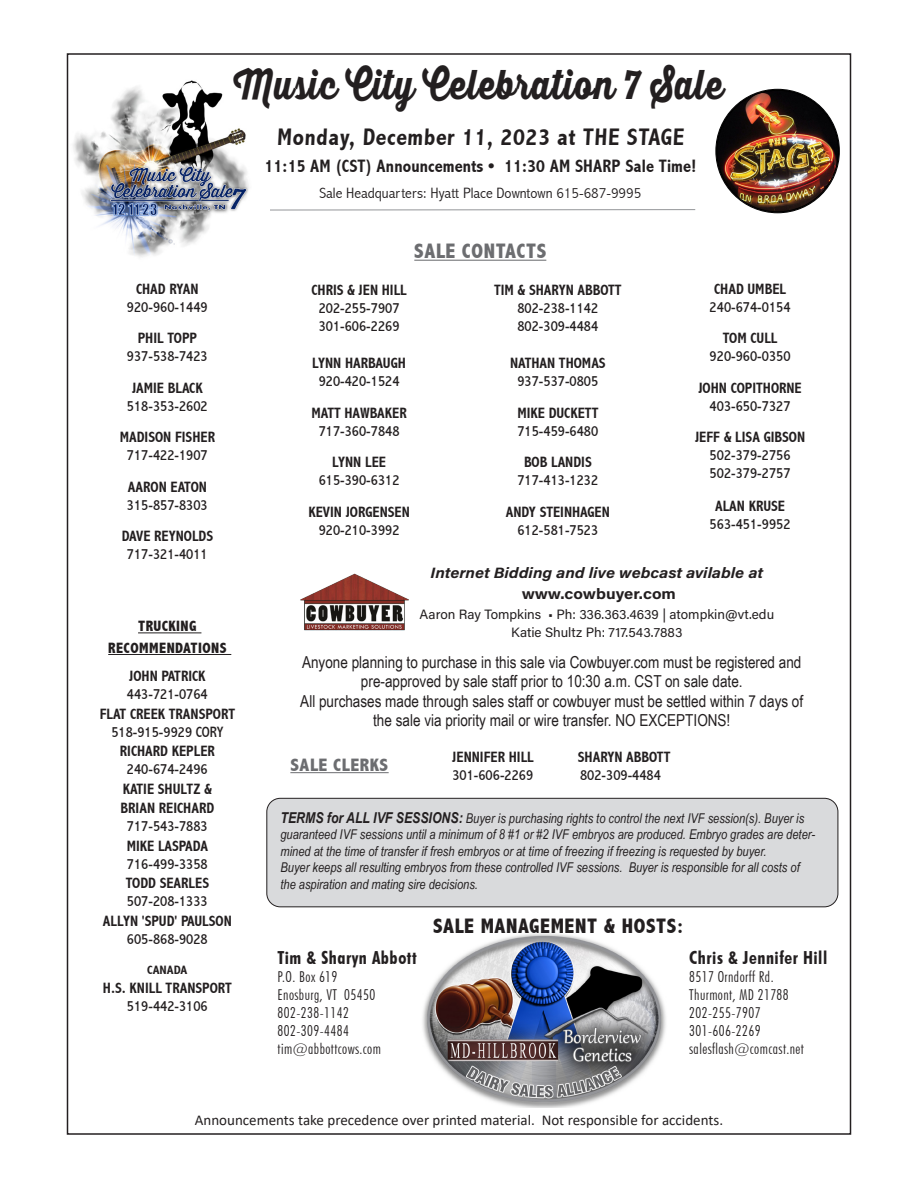
<style>
.page{position:relative;width:918px;height:1188px;background:#fff}
.page>*{position:absolute;margin:0;border:0;box-sizing:border-box;transform-origin:0 0}
.t1{font:40.5px "Thirsty Script Extrabold Demo";letter-spacing:.02em;color:#231f20;scale:.83 1}
.t2{font:700 condensed 24px "Abadi";color:#231f20}
.t3{font:800 condensed 21px "Abadi";letter-spacing:.03em;color:#231f20}
.t4{font:800 condensed 21px "Abadi";letter-spacing:.03em;color:#6c6d70}
.t5{font:700 condensed 18px "Abadi";letter-spacing:.01em;color:#231f20}
.t6{font:700 condensed 18px "Futura BT";letter-spacing:.03em;color:#231f20}
.t7{font:800 condensed 18px "Abadi";letter-spacing:.03em;color:#6c6d70;scale:1.05 1}
.t8{font:16.5px/19.5px "Arial Narrow";color:#231f20;text-align:center}
.t9{font:condensed 15px "Abadi";color:#231f20}
.t10{font:700 condensed 15px "Abadi";color:#231f20}
.t11{font:300 condensed 15px "Futura BT";letter-spacing:.03em;color:#231f20}
.t12{font:15px "Calibri";color:#231f20}
.t13{font:300 condensed 15px "Abadi";color:#231f20;scale:1.1 1}
.t14{font:italic 700 15px "Acumin Pro";color:#231f20;scale:1.1 1}
.t15{font:800 condensed 15px "Abadi";letter-spacing:.03em;color:#231f20}
.t16{font:700 15px "Acumin Pro";color:#231f20;scale:1.1 1}
.t17{font:italic 13.5px/16.5px "Arial Narrow";color:#231f20}
.t18{font:13.5px "Acumin Pro";color:#231f20}
.t19{font:700 condensed 12.15px "Abadi";color:#231f20;scale:1.11 1}
.s1{font-weight:700;font-size:15px}
</style>
<div class="page">
<img style="left:300px;top:573px;width:109px;height:58px">
<hr style="left:414px;top:260px;width:132px;height:1px;background:#6c6d70">
<img style="left:66px;top:66px;width:183px;height:205px">
<img style="left:422px;top:933px;width:244px;height:175px">
<hr style="left:138px;top:633px;width:63px;height:1px;background:#231f20">
<hr style="left:108px;top:654px;width:123px;height:1px;background:#231f20">
<hr style="left:270px;top:209px;width:425px;height:1px;background:#939598">
<img style="left:716px;top:90px;width:123px;height:122px;border-radius:61px">
<hr style="left:290px;top:772px;width:99px;height:1px;background:#6c6d70">
<div style="left:267px;top:798px;width:571px;height:109px;background:#d9dadc;border-radius:13px"></div>
<div style="left:267px;top:798px;width:571px;height:109px;border:1px solid #231f20;border-radius:13px"></div>
<p class="t1" style="left:236px;top:54px;width:590px">Music City Celebration 7 Sale</p>
<p class="t2" style="left:277px;top:123px;width:410px">Monday, December 11, 2023 at THE STAGE</p>
<p class="t5" style="left:265px;top:156px;width:433px">11:15 AM (CST) Announcements • 11:30 AM SHARP Sale Time!</p>
<p class="t13" style="left:319px;top:184px;width:294px">Sale Headquarters: Hyatt Place Downtown 615-687-9995</p>
<p class="t10" style="left:136px;top:280px;width:64px">CHAD RYAN</p>
<p class="t9" style="left:127px;top:298px;width:82px">920-960-1449</p>
<p class="t10" style="left:138px;top:330px;width:61px">PHIL TOPP</p>
<p class="t9" style="left:127px;top:348px;width:82px">937-538-7423</p>
<p class="t10" style="left:132px;top:379px;width:72px">JAMIE BLACK</p>
<p class="t9" style="left:127px;top:397px;width:82px">518-353-2602</p>
<p class="t10" style="left:120px;top:429px;width:97px">MADISON FISHER</p>
<p class="t9" style="left:127px;top:447px;width:82px">717-422-1907</p>
<p class="t10" style="left:128px;top:478px;width:81px">AARON EATON</p>
<p class="t9" style="left:127px;top:496px;width:82px">315-857-8303</p>
<p class="t10" style="left:122px;top:528px;width:93px">DAVE REYNOLDS</p>
<p class="t9" style="left:127px;top:546px;width:82px">717-321-4011</p>
<p class="t15" style="left:138px;top:618px;width:60px">TRUCKING</p>
<p class="t15" style="left:108px;top:639px;width:120px">RECOMMENDATIONS</p>
<p class="t10" style="left:129px;top:668px;width:78px">JOHN PATRICK</p>
<p class="t9" style="left:127px;top:686px;width:82px">443-721-0764</p>
<p class="t10" style="left:100px;top:705px;width:137px">FLAT CREEK TRANSPORT</p>
<p class="t9" style="left:111px;top:723px;width:114px">518-915-9929 CORY</p>
<p class="t10" style="left:120px;top:743px;width:96px">RICHARD KEPLER</p>
<p class="t9" style="left:127px;top:761px;width:82px">240-674-2496</p>
<p class="t10" style="left:123px;top:780px;width:91px">KATIE SHULTZ &amp;</p>
<p class="t10" style="left:121px;top:800px;width:95px">BRIAN REICHARD</p>
<p class="t9" style="left:127px;top:818px;width:82px">717-543-7883</p>
<p class="t10" style="left:127px;top:837px;width:83px">MIKE LASPADA</p>
<p class="t9" style="left:127px;top:855px;width:82px">716-499-3358</p>
<p class="t10" style="left:126px;top:875px;width:85px">TODD SEARLES</p>
<p class="t9" style="left:127px;top:893px;width:82px">507-208-1333</p>
<p class="t10" style="left:103px;top:912px;width:130px">ALLYN 'SPUD' PAULSON</p>
<p class="t9" style="left:127px;top:930px;width:82px">605-868-9028</p>
<p class="t19" style="left:147px;top:963px;width:38px">CANADA</p>
<p class="t10" style="left:103px;top:980px;width:130px">H.S. KNILL TRANSPORT</p>
<p class="t9" style="left:127px;top:998px;width:82px">519-442-3106</p>
<p class="t4" style="left:414px;top:239px;width:133px">SALE CONTACTS</p>
<p class="t10" style="left:311px;top:281px;width:97px">CHRIS &amp; JEN HILL</p>
<p class="t9" style="left:319px;top:299px;width:82px">202-255-7907</p>
<p class="t9" style="left:319px;top:317px;width:82px">301-606-2269</p>
<p class="t10" style="left:312px;top:355px;width:95px">LYNN HARBAUGH</p>
<p class="t9" style="left:319px;top:373px;width:82px">920-420-1524</p>
<p class="t10" style="left:312px;top:404px;width:97px">MATT HAWBAKER</p>
<p class="t9" style="left:319px;top:422px;width:82px">717-360-7848</p>
<p class="t10" style="left:332px;top:454px;width:55px">LYNN LEE</p>
<p class="t9" style="left:319px;top:472px;width:82px">615-390-6312</p>
<p class="t10" style="left:308px;top:503px;width:103px">KEVIN JORGENSEN</p>
<p class="t9" style="left:319px;top:521px;width:82px">920-210-3992</p>
<p class="t10" style="left:494px;top:281px;width:129px">TIM &amp; SHARYN ABBOTT</p>
<p class="t9" style="left:517px;top:299px;width:82px">802-238-1142</p>
<p class="t9" style="left:517px;top:317px;width:82px">802-309-4484</p>
<p class="t10" style="left:510px;top:355px;width:97px">NATHAN THOMAS</p>
<p class="t9" style="left:517px;top:373px;width:82px">937-537-0805</p>
<p class="t10" style="left:517px;top:404px;width:83px">MIKE DUCKETT</p>
<p class="t9" style="left:517px;top:422px;width:82px">715-459-6480</p>
<p class="t10" style="left:524px;top:454px;width:69px">BOB LANDIS</p>
<p class="t9" style="left:517px;top:472px;width:82px">717-413-1232</p>
<p class="t10" style="left:506px;top:503px;width:106px">ANDY STEINHAGEN</p>
<p class="t9" style="left:517px;top:521px;width:82px">612-581-7523</p>
<p class="t10" style="left:714px;top:280px;width:73px">CHAD UMBEL</p>
<p class="t9" style="left:710px;top:298px;width:82px">240-674-0154</p>
<p class="t10" style="left:723px;top:330px;width:56px">TOM CULL</p>
<p class="t9" style="left:710px;top:348px;width:82px">920-960-0350</p>
<p class="t10" style="left:698px;top:379px;width:105px">JOHN COPITHORNE</p>
<p class="t9" style="left:710px;top:397px;width:82px">403-650-7327</p>
<p class="t10" style="left:695px;top:429px;width:112px">JEFF &amp; LISA GIBSON</p>
<p class="t9" style="left:710px;top:447px;width:82px">502-379-2756</p>
<p class="t9" style="left:710px;top:465px;width:82px">502-379-2757</p>
<p class="t10" style="left:715px;top:498px;width:72px">ALAN KRUSE</p>
<p class="t9" style="left:710px;top:516px;width:82px">563-451-9952</p>
<p class="t14" style="left:431px;top:562px;width:304px">Internet Bidding and live webcast avilable at</p>
<p class="t16" style="left:522px;top:583px;width:142px">www.cowbuyer.com</p>
<p class="t18" style="left:419px;top:604px;width:356px">Aaron Ray Tompkins • Ph: 336.363.4639 | atompkin@vt.edu</p>
<p class="t18" style="left:511px;top:622px;width:173px">Katie Shultz Ph: 717.543.7883</p>
<p class="t8" style="left:302px;top:651px;width:501px">Anyone planning to purchase in this sale via Cowbuyer.com must be registered and</p>
<p class="t8" style="left:361px;top:671px;width:383px">pre-approved by sale staff prior to 10:30 a.m. CST on sale date.</p>
<p class="t8" style="left:300px;top:690px;width:504px">All purchases made through sales staff or cowbuyer must be settled within 7 days of the sale via priority mail or wire transfer. NO EXCEPTIONS!</p>
<p class="t10" style="left:452px;top:748px;width:83px">JENNIFER HILL</p>
<p class="t10" style="left:578px;top:748px;width:94px">SHARYN ABBOTT</p>
<p class="t9" style="left:452px;top:766px;width:82px">301-606-2269</p>
<p class="t9" style="left:580px;top:766px;width:82px">802-309-4484</p>
<p class="t17" style="left:280px;top:810px;width:536px"><span class="s1">TERMS for ALL IVF SESSIONS:</span> Buyer is purchasing rights to control the next IVF session(s). Buyer is guaranteed IVF sessions until a minimum of 8 #1 or #2 IVF embryos are produced. Embryo grades are deter&shy;mined at the time of transfer if fresh embryos or at time of freezing if freezing is requested by buyer.</p>
<p class="t17" style="left:280px;top:859px;width:521px">Buyer keeps all resulting embryos from these controlled IVF sessions. Buyer is responsible for all costs of</p>
<p class="t17" style="left:280px;top:876px;width:199px">the aspiration and mating sire decisions.</p>
<p class="t3" style="left:433px;top:914px;width:252px">SALE MANAGEMENT &amp; HOSTS:</p>
<p class="t7" style="left:290px;top:754px;width:95px">SALE CLERKS</p>
<p class="t6" style="left:278px;top:946px;width:141px">Tim &amp; Sharyn Abbott</p>
<p class="t11" style="left:278px;top:967px;width:61px">P.O. Box 619</p>
<p class="t11" style="left:278px;top:985px;width:99px">Enosburg, VT 05450</p>
<p class="t11" style="left:278px;top:1003px;width:73px">802-238-1142</p>
<p class="t11" style="left:278px;top:1021px;width:73px">802-309-4484</p>
<p class="t11" style="left:278px;top:1039px;width:105px">tim@abbottcows.com</p>
<p class="t6" style="left:689px;top:946px;width:140px">Chris &amp; Jennifer Hill</p>
<p class="t11" style="left:689px;top:967px;width:86px">8517 Orndorff Rd.</p>
<p class="t11" style="left:689px;top:985px;width:101px">Thurmont, MD 21788</p>
<p class="t11" style="left:689px;top:1003px;width:73px">202-255-7907</p>
<p class="t11" style="left:689px;top:1021px;width:73px">301-606-2269</p>
<p class="t11" style="left:689px;top:1039px;width:116px">salesflash@comcast.net</p>
<p class="t12" style="left:195px;top:1110px;width:530px">Announcements take precedence over printed material. Not responsible for accidents.</p>
</div>
